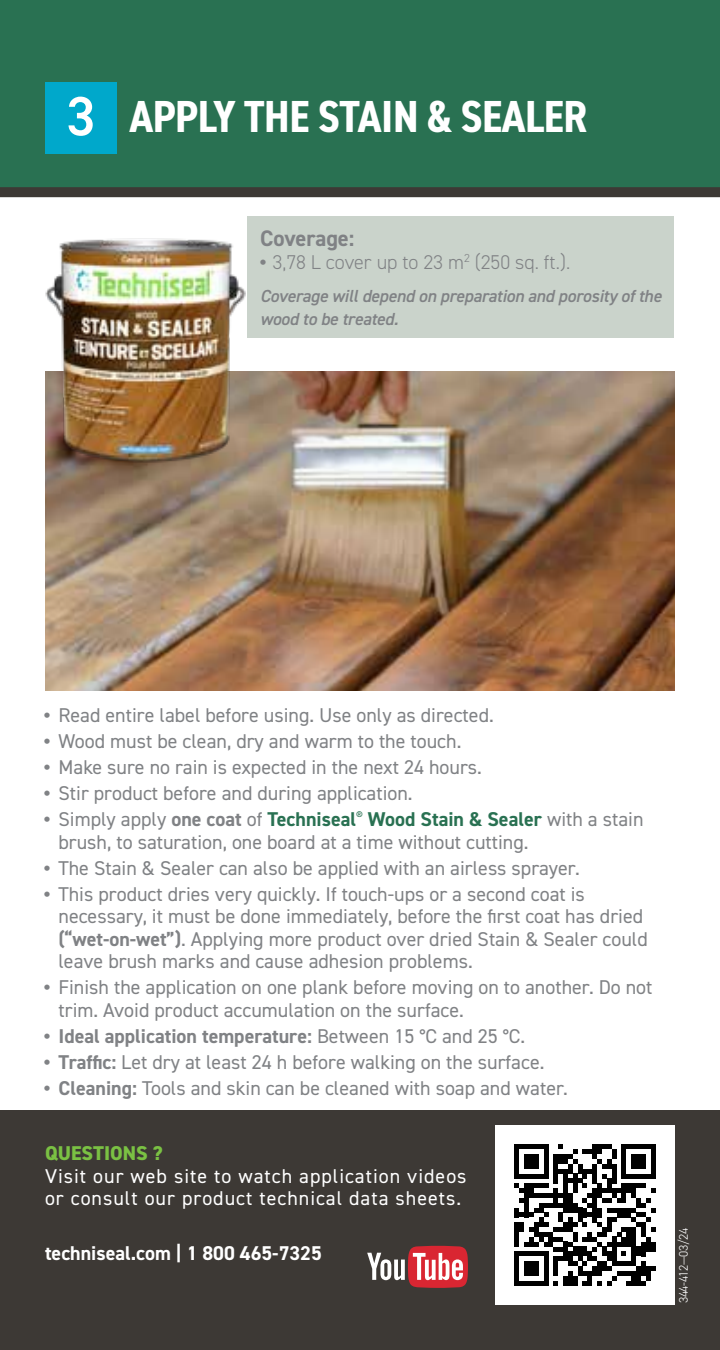
<style>
.page{position:relative;width:720px;height:1350px;background:#fff}
.page>*{position:absolute;margin:0;border:0;box-sizing:border-box;transform-origin:0 0}
.t1{font:700 condensed 45px "DIN2014";letter-spacing:-.01em;color:#fff}
.t2{font:700 22.5px "DIN2014";color:#808285}
.t3{font:20px/22.5px "DIN2014";color:#808285}
.t4{font:20px/22.5px "DIN2014";letter-spacing:.05em;color:#fff}
.t5{font:700 20px "DIN2014";color:#808285}
.t6{font:300 20px "DIN2014";color:#808285}
.t7{font:700 20px "DIN2014";color:#fff}
.t8{font:800 20px "DIN2014";color:#7ac143}
.t9{font:italic 600 17.5px/22.5px "DIN2014";letter-spacing:-.01em;color:#808285}
.t10{font:300 12.5px "DIN2014";letter-spacing:-.03em;color:#fff}
.s1{font-weight:600;font-stretch:normal;font-size:55.5px}
.s2{font-weight:800}
.s3{font-weight:700}
.s4{font-weight:700;color:#297152}
.s5{font-weight:400}
</style>
<div class="page">
<div style="left:0;top:1111px;width:720px;height:239px;background:#3d3935"></div>
<div style="left:0;top:0;width:720px;height:187px;background:#297152"></div>
<div style="left:0;top:187px;width:720px;height:10px;background:#3d3935"></div>
<div style="left:45px;top:82px;width:72px;height:72px;background:#00a8cb"></div>
<div style="left:248px;top:216px;width:426px;height:121px;background:#cad3cb"></div>
<svg style="left:367px;top:1246px;width:101px;height:42px"></svg>
<img style="left:45px;top:371px;width:629px;height:320px">
<img style="left:45px;top:237px;width:203px;height:228px">
<div style="left:495px;top:1125px;width:180px;height:180px;background:#fff"></div>
<svg style="left:514px;top:1144px;width:142px;height:142px"></svg>
<h1 class="t1" style="left:66px;top:87px;width:522px"><span class="s1">3</span> APPLY THE STAIN &amp; SEALER</h1>
<p class="t2" style="left:260px;top:223px;width:96px">Coverage:</p>
<p class="t6" style="left:260px;top:249px;width:312px"><span class="s2">•</span> 3,78 L cover up to 23 m<sup>2</sup> (250 sq. ft.).</p>
<p class="t9" style="left:260px;top:285px;width:403px">Coverage will depend on preparation and porosity of the wood to be treated.</p>
<p class="t3" style="left:44px;top:703px;width:451px"><span class="s2">•</span> Read entire label before using. Use only as directed.</p>
<p class="t3" style="left:44px;top:729px;width:419px"><span class="s2">•</span> Wood must be clean, dry and warm to the touch.</p>
<p class="t3" style="left:44px;top:755px;width:439px"><span class="s2">•</span> Make sure no rain is expected in the next 24 hours.</p>
<p class="t3" style="left:44px;top:782px;width:370px"><span class="s2">•</span> Stir product before and during application.</p>
<p class="t3" style="left:58px;top:808px;width:587px;text-indent:-14px"><span class="s2">•</span> Simply apply <span class="s3">one coat</span> of <span class="s4">Techniseal</span><sup>®</sup> <span class="s4">Wood Stain &amp; Sealer</span> with a stain brush, to saturation, one board at a time without cutting.</p>
<p class="t3" style="left:44px;top:856px;width:537px"><span class="s2">•</span> The Stain &amp; Sealer can also be applied with an airless sprayer.</p>
<p class="t3" style="left:58px;top:882px;width:591px;text-indent:-14px"><span class="s2">•</span> This product dries very quickly. If touch-ups or a second coat is necessary, it must be done immediately, before the first coat has dried <span class="s3">(“wet-on-wet”)</span>. Applying more product over dried Stain &amp; Sealer could leave brush marks and cause adhesion problems.</p>
<p class="t3" style="left:58px;top:976px;width:596px;text-indent:-14px"><span class="s2">•</span> Finish the application on one plank before moving on to another. Do not trim. Avoid product accumulation on the surface.</p>
<p class="t5" style="left:44px;top:1023px;width:482px"><span class="s2">•</span> Ideal application temperature: <span class="s5">Between 15 °C and 25 °C.</span></p>
<p class="t3" style="left:44px;top:1051px;width:502px"><span class="s2">•</span> <span class="s3">Traffic:</span> Let dry at least 24 h before walking on the surface.</p>
<p class="t3" style="left:44px;top:1077px;width:525px"><span class="s2">•</span> <span class="s3">Cleaning:</span> Tools and skin can be cleaned with soap and water.</p>
<p class="t8" style="left:45px;top:1140px;width:119px">QUESTIONS ?</p>
<p class="t4" style="left:45px;top:1164px;width:423px">Visit our web site to watch application videos or consult our product technical data sheets.</p>
<p class="t7" style="left:45px;top:1240px;width:278px">techniseal.com | 1 800 465-7325</p>
<p class="t10" style="left:676px;top:1303px;width:77px;rotate:-90deg">344-412—03/24</p>
</div>
